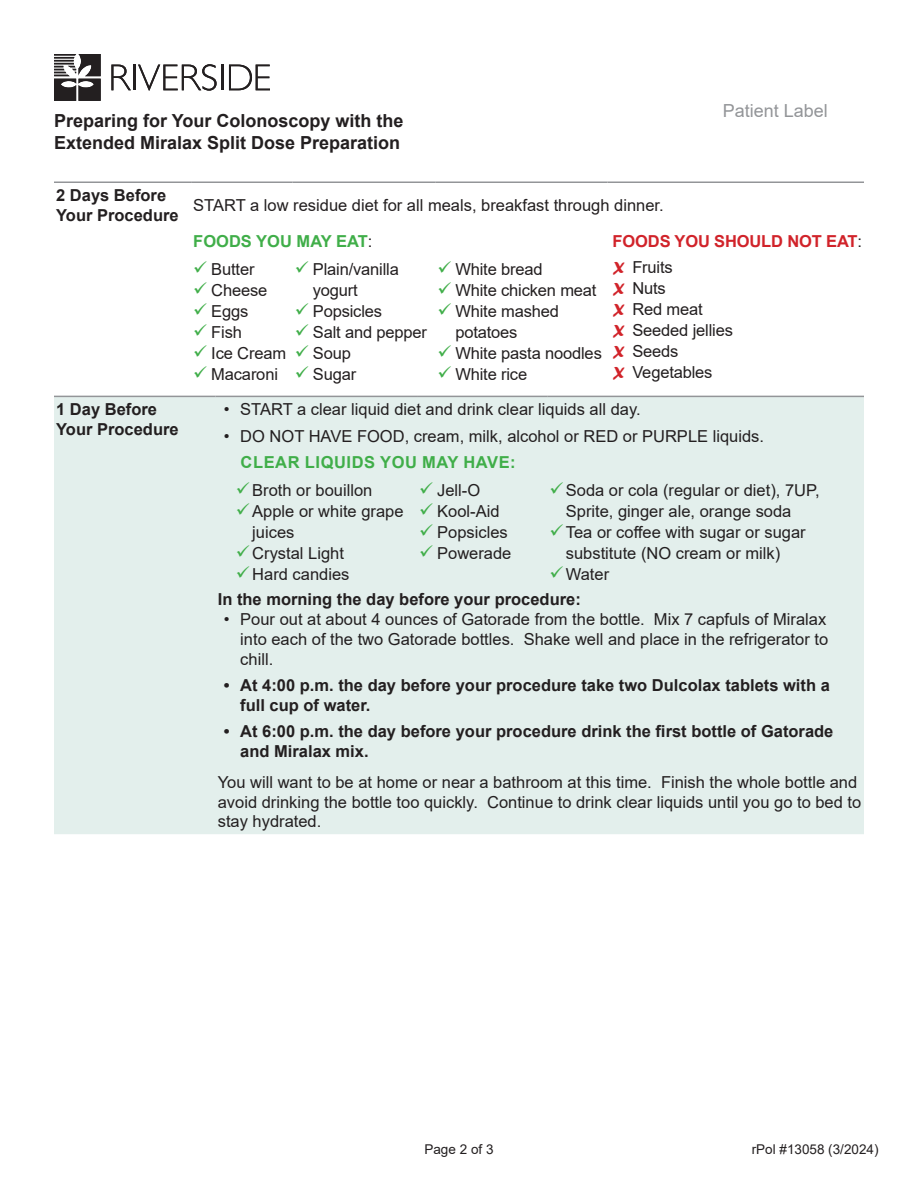
<style>
.page{position:relative;width:918px;height:1188px;background:#fff}
.page>*{position:absolute;margin:0;border:0;box-sizing:border-box;transform-origin:0 0}
.t1{font:700 18px/21.6px "Arial";color:#231f20}
.t2{font:18px "Arial";color:#939598}
.t3{font:16.5px/21px "Arial";color:#231f20}
.t4{font:700 16.5px/19.8px "Arial";color:#231f20}
.t5{font:700 16.5px "Arial";letter-spacing:.035em;color:#40ae49}
.t6{font:700 16.5px "Arial";letter-spacing:-.01em;color:#d1232a}
.t7{font:700 16.5px "Arial";color:#40ae49}
.t8{font:13.5px "Arial";color:#231f20}
.s1{font-weight:400;color:#231f20}
.s2{color:#40ae49}
.s3{font-family:"Forte";color:#d1232a}
</style>
<div class="page">
<svg style="left:54px;top:54px;width:47px;height:47px"></svg>
<svg style="left:111px;top:65px;width:20px;height:25px"></svg>
<hr style="left:133px;top:65px;width:2px;height:25px;background:#231f20">
<svg style="left:138px;top:64px;width:79px;height:27px"></svg>
<hr style="left:221px;top:65px;width:2px;height:25px;background:#231f20">
<svg style="left:229px;top:65px;width:41px;height:25px"></svg>
<hr style="left:54px;top:182px;width:137px;height:1px;background:#939598">
<hr style="left:191px;top:182px;width:102px;height:1px;background:#939598">
<hr style="left:293px;top:182px;width:142px;height:1px;background:#939598">
<hr style="left:435px;top:182px;width:173px;height:1px;background:#939598">
<hr style="left:608px;top:182px;width:256px;height:1px;background:#939598">
<div style="left:54px;top:397px;width:810px;height:437px;background:#e3efec"></div>
<hr style="left:54px;top:396px;width:162px;height:1px;background:#939598">
<hr style="left:216px;top:396px;width:201px;height:1px;background:#939598">
<hr style="left:417px;top:396px;width:130px;height:1px;background:#939598">
<hr style="left:547px;top:396px;width:317px;height:1px;background:#939598">
<p class="t1" style="left:54px;top:110px;width:351px">Preparing for Your Colonoscopy with the<br>Extended Miralax Split Dose Preparation</p>
<p class="t2" style="left:723px;top:98px;width:107px">Patient Label</p>
<p class="t4" style="left:56px;top:186px;width:112px">2 Days Before</p>
<p class="t4" style="left:56px;top:205px;width:124px">Your Procedure</p>
<p class="t4" style="left:56px;top:400px;width:102px">1 Day Before</p>
<p class="t4" style="left:56px;top:419px;width:124px">Your Procedure</p>
<p class="t3" style="left:193px;top:195px;width:472px">START a low residue diet for all meals, breakfast through dinner.</p>
<p class="t7" style="left:193px;top:229px;width:181px">FOODS YOU MAY EAT<span class="s1">:</span></p>
<p class="t6" style="left:613px;top:229px;width:251px">FOODS YOU SHOULD NOT EAT<span class="s1">:</span></p>
<p class="t3" style="left:193px;top:258px;width:63px"><span class="s2">✓</span> Butter</p>
<p class="t3" style="left:193px;top:279px;width:76px"><span class="s2">✓</span> Cheese</p>
<p class="t3" style="left:193px;top:300px;width:57px"><span class="s2">✓</span> Eggs</p>
<p class="t3" style="left:193px;top:321px;width:50px"><span class="s2">✓</span> Fish</p>
<p class="t3" style="left:193px;top:342px;width:94px"><span class="s2">✓</span> Ice Cream</p>
<p class="t3" style="left:193px;top:363px;width:86px"><span class="s2">✓</span> Macaroni</p>
<p class="t3" style="left:313px;top:258px;width:88px;text-indent:-18px"><span class="s2">✓</span> Plain/vanilla yogurt</p>
<p class="t3" style="left:295px;top:300px;width:89px"><span class="s2">✓</span> Popsicles</p>
<p class="t3" style="left:295px;top:321px;width:134px"><span class="s2">✓</span> Salt and pepper</p>
<p class="t3" style="left:295px;top:342px;width:58px"><span class="s2">✓</span> Soup</p>
<p class="t3" style="left:295px;top:363px;width:63px"><span class="s2">✓</span> Sugar</p>
<p class="t3" style="left:437px;top:258px;width:107px"><span class="s2">✓</span> White bread</p>
<p class="t3" style="left:437px;top:279px;width:161px"><span class="s2">✓</span> White chicken meat</p>
<p class="t3" style="left:455px;top:300px;width:105px;text-indent:-18px"><span class="s2">✓</span> White mashed potatoes</p>
<p class="t3" style="left:437px;top:342px;width:166px"><span class="s2">✓</span> White pasta noodles</p>
<p class="t3" style="left:437px;top:363px;width:91px"><span class="s2">✓</span> White rice</p>
<p class="t3" style="left:613px;top:257px;width:61px"><span class="s3">X</span> Fruits</p>
<p class="t3" style="left:613px;top:278px;width:54px"><span class="s3">X</span> Nuts</p>
<p class="t3" style="left:613px;top:299px;width:91px"><span class="s3">X</span> Red meat</p>
<p class="t3" style="left:613px;top:320px;width:122px"><span class="s3">X</span> Seeded jellies</p>
<p class="t3" style="left:613px;top:341px;width:67px"><span class="s3">X</span> Seeds</p>
<p class="t3" style="left:613px;top:362px;width:101px"><span class="s3">X</span> Vegetables</p>
<p class="t3" style="left:224px;top:399px;width:418px">• START a clear liquid diet and drink clear liquids all day.</p>
<p class="t3" style="left:224px;top:425px;width:542px">• DO NOT HAVE FOOD, cream, milk, alcohol or RED or PURPLE liquids.</p>
<p class="t5" style="left:241px;top:451px;width:276px">CLEAR LIQUIDS YOU MAY HAVE:</p>
<p class="t3" style="left:236px;top:479px;width:138px"><span class="s2">✓</span>Broth or bouillon</p>
<p class="t3" style="left:252px;top:500px;width:153px;text-indent:-16px"><span class="s2">✓</span>Apple or white grape juices</p>
<p class="t3" style="left:236px;top:542px;width:110px"><span class="s2">✓</span>Crystal Light</p>
<p class="t3" style="left:236px;top:563px;width:115px"><span class="s2">✓</span>Hard candies</p>
<p class="t3" style="left:566px;top:479px;width:255px;text-indent:-16px"><span class="s2">✓</span>Soda or cola (regular or diet), 7UP,<br>Sprite, ginger ale, orange soda</p>
<p class="t3" style="left:549px;top:521px;width:258px;text-align:center"><span class="s2">✓</span>Tea or coffee with sugar or sugar substitute (NO cream or milk)</p>
<p class="t3" style="left:549px;top:563px;width:61px"><span class="s2">✓</span>Water</p>
<p class="t4" style="left:218px;top:590px;width:365px">In the morning the day before your procedure:</p>
<p class="t3" style="left:240px;top:609px;width:589px;line-height:19.8px;text-align:justify;text-indent:-16px">• Pour out at about 4 ounces of Gatorade from the bottle. Mix 7 capfuls of Miralax into each of the two Gatorade bottles. Shake well and place in the refrigerator to chill.</p>
<p class="t4" style="left:240px;top:676px;width:591px;text-indent:-16px">• At 4:00 p.m. the day before your procedure take two Dulcolax tablets with a full cup of water.</p>
<p class="t4" style="left:240px;top:722px;width:595px;text-indent:-16px">• At 6:00 p.m. the day before your procedure drink the first bottle of Gatorade and Miralax mix.</p>
<p class="t3" style="left:218px;top:772px;width:645px;line-height:19.8px">You will want to be at home or near a bathroom at this time. Finish the whole bottle and avoid drinking the bottle too quickly. Continue to drink clear liquids until you go to bed to stay hydrated.</p>
<p class="t3" style="left:419px;top:479px;width:63px"><span class="s2">✓</span> Jell-O</p>
<p class="t3" style="left:419px;top:500px;width:82px"><span class="s2">✓</span> Kool-Aid</p>
<p class="t3" style="left:419px;top:521px;width:90px"><span class="s2">✓</span> Popsicles</p>
<p class="t3" style="left:419px;top:542px;width:94px"><span class="s2">✓</span> Powerade</p>
<p class="t8" style="left:424px;top:1140px;width:71px">Page 2 of 3</p>
<p class="t8" style="left:752px;top:1140px;width:128px">rPol #13058 (3/2024)</p>
</div>
